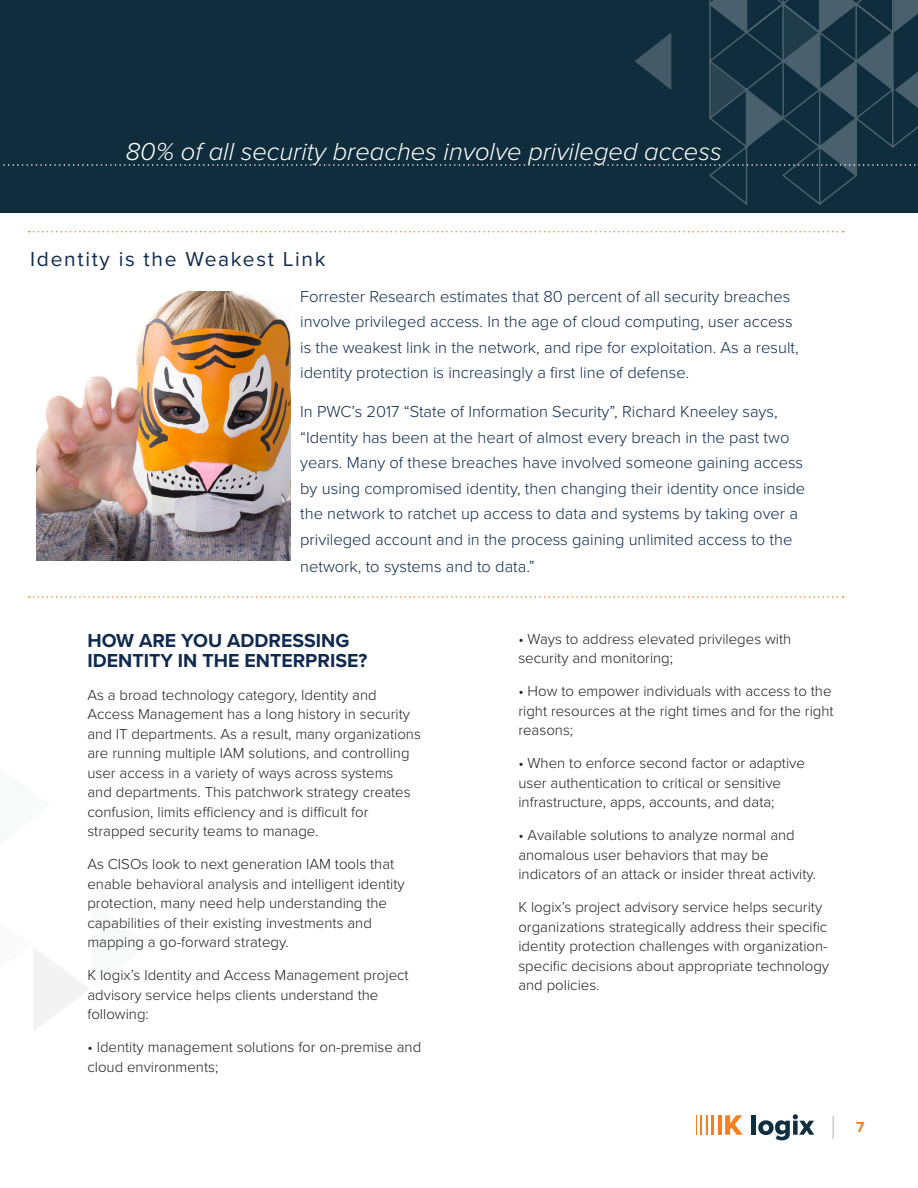
<style>
.page{position:relative;width:918px;height:1188px;background:#fff}
.page>*{position:absolute;margin:0;border:0;box-sizing:border-box;transform-origin:0 0}
.Body_Text{font:italic 300 25.5px "Proxima Nova";color:#fff}
.Body_Text-2{font:21px "Proxima Nova";letter-spacing:.08em;color:#102b4f}
.Body_Text-3{font:700 19.5px/19.5px "Proxima Nova";color:#102b4f}
.Body_Text-4{font:300 16.5px/25.5px "Proxima Nova";color:#102b4f}
.Body_Text-5{font:300 15px/19.5px "Proxima Nova";color:#231f20}
.t1{font:700 15px "Proxima Nova";color:#f58021}
</style>
<div class="page">
<svg style="left:833px;top:1116px;width:1px;height:23px"></svg>
<svg style="left:725px;top:1115px;width:18px;height:20px"></svg>
<div style="left:751px;top:1115px;width:5px;height:20px;background:#0f2f3e"></div>
<svg style="left:758px;top:1114px;width:56px;height:26px"></svg>
<hr style="left:718px;top:1115px;width:3px;height:20px;background:#f58021">
<hr style="left:711px;top:1115px;width:3px;height:20px;background:#f58021">
<hr style="left:706px;top:1115px;width:2px;height:20px;background:#f58021">
<hr style="left:700px;top:1115px;width:2px;height:20px;background:#f58021">
<svg style="left:696px;top:1115px;width:1px;height:20px"></svg>
<svg style="left:33px;top:948px;width:56px;height:83px"></svg>
<div style="left:0;top:0;width:918px;height:213px;background:#0f2d3c"></div>
<svg style="left:29px;top:231px;width:815px;height:1px"></svg>
<svg style="left:29px;top:596px;width:815px;height:2px"></svg>
<svg style="left:3px;top:0;width:915px;height:205px"></svg>
<img style="left:36px;top:292px;width:254px;height:269px">
<p class="Body_Text" style="left:126px;top:136px;width:598px">80% of all security breaches involve privileged access</p>
<p class="Body_Text-2" style="left:30px;top:246px;width:297px">Identity is the Weakest Link</p>
<p class="Body_Text-4" style="left:300px;top:284px;width:500px">Forrester Research estimates that 80 percent of all security breaches involve privileged access. In the age of cloud computing, user access is the weakest link in the network, and ripe for exploitation. As a result, identity protection is increasingly a first line of defense.</p>
<p class="Body_Text-4" style="left:300px;top:399px;width:507px">In PWC’s 2017 “State of Information Security”, Richard Kneeley says, “Identity has been at the heart of almost every breach in the past two years. Many of these breaches have involved someone gaining access by using compromised identity, then changing their identity once inside the network to ratchet up access to data and systems by taking over a privileged account and in the process gaining unlimited access to the</p>
<p class="Body_Text-4" style="left:300px;top:554px;width:236px">network, to systems and to data.”</p>
<p class="Body_Text-3" style="left:87px;top:632px;width:281px">HOW ARE YOU ADDRESSING<br>IDENTITY IN THE ENTERPRISE?</p>
<p class="Body_Text-5" style="left:87px;top:685px;width:335px">As a broad technology category, Identity and Access Management has a long history in security and IT departments. As a result, many organizations are running multiple IAM solutions, and controlling user access in a variety of ways across systems and departments. This patchwork strategy creates confusion, limits efficiency and is difficult for strapped security teams to manage.</p>
<p class="Body_Text-5" style="left:87px;top:855px;width:319px">As CISOs look to next generation IAM tools that enable behavioral analysis and intelligent identity protection, many need help understanding the capabilities of their existing investments and mapping a go-forward strategy.</p>
<p class="Body_Text-5" style="left:87px;top:966px;width:323px">K logix’s Identity and Access Management project advisory service helps clients understand the following:</p>
<p class="Body_Text-5" style="left:87px;top:1038px;width:335px">• Identity management solutions for on-premise and cloud environments;</p>
<p class="Body_Text-5" style="left:518px;top:629px;width:274px">• Ways to address elevated privileges with security and monitoring;</p>
<p class="Body_Text-5" style="left:518px;top:682px;width:317px">• How to empower individuals with access to the right resources at the right times and for the right reasons;</p>
<p class="Body_Text-5" style="left:518px;top:754px;width:288px">• When to enforce second factor or adaptive user authentication to critical or sensitive infrastructure, apps, accounts, and data;</p>
<p class="Body_Text-5" style="left:518px;top:826px;width:299px">• Available solutions to analyze normal and anomalous user behaviors that may be indicators of an attack or insider threat activity.</p>
<p class="Body_Text-5" style="left:518px;top:898px;width:312px">K logix’s project advisory service helps security organizations strategically address their specific identity protection challenges with organization&shy;specific decisions about appropriate technology and policies.</p>
<p class="t1" style="left:856px;top:1118px;width:10px">7</p>
</div>
